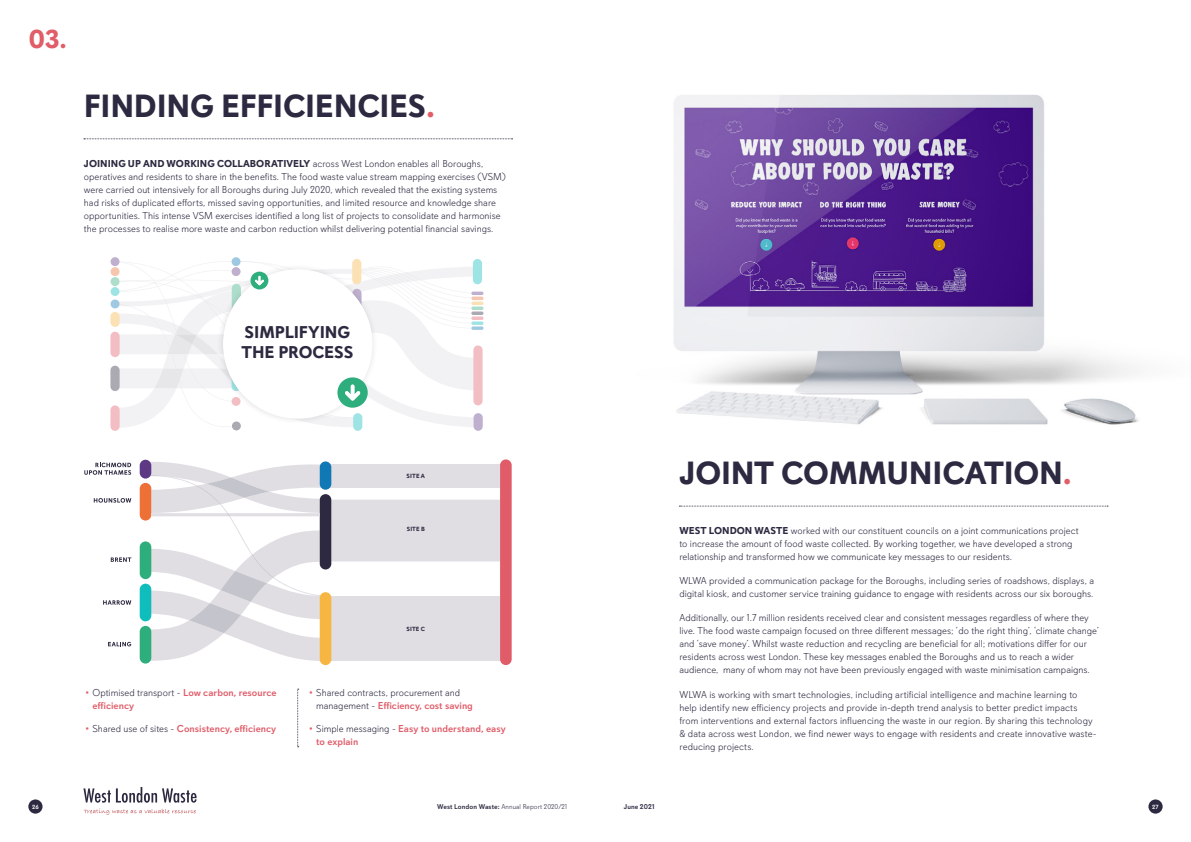
<style>
.page{position:relative;width:1191px;height:842px;background:#fff}
.page>*{position:absolute;margin:0;border:0;box-sizing:border-box;transform-origin:0 0}
.t1{font:700 32px "Davis Sans";letter-spacing:-.01em;color:#2d2940}
.t2{font:700 26px "Davis Sans";color:#e15d68}
.t3{font:700 17px/20px "Davis Sans";letter-spacing:-.005em;color:#2d2940}
.t4{font:300 10px/13px "Davis Sans";color:#2d2940}
.t5{font:500 10px/13px "Davis Sans";letter-spacing:.005em;color:#e05c69}
.t6{font:300 7px "Davis Sans";letter-spacing:.01em;color:#2d2940}
.t7{font:500 7px "Davis Sans";letter-spacing:.01em;color:#2d2940}
.t8{font:700 6px "Davis Sans";letter-spacing:.02em;color:#2d2940}
.t9{font:500 6px "Davis Sans";color:#fff}
.s1{color:#e15d68}
.s2{font-weight:700}
.s3{font-weight:700;color:#e15d68}
.s4{font-weight:300;color:#2d2940}
.s5{font-weight:500;color:#e05c69}
.s6{font-weight:500}
</style>
<div class="page">
<svg style="left:84px;top:139px;width:428px;height:1px"></svg>
<svg style="left:679px;top:506px;width:429px;height:1px"></svg>
<img style="left:674px;top:95px;width:465px;height:330px">
<div style="left:500px;top:459px;width:11px;height:206px;background:#e05c69;border-radius:6px"></div>
<div style="left:140px;top:483px;width:11px;height:37px;background:#ed7036;border-radius:6px"></div>
<div style="left:140px;top:541px;width:11px;height:38px;background:#2ead7d;border-radius:6px"></div>
<div style="left:140px;top:626px;width:11px;height:37px;background:#2ead7d;border-radius:6px"></div>
<div style="left:140px;top:584px;width:11px;height:37px;background:#0fbdbd;border-radius:6px"></div>
<svg style="left:145px;top:462px;width:356px;height:199px"></svg>
<div style="left:140px;top:460px;width:11px;height:19px;background:#5c3885;border-radius:6px"></div>
<div style="left:320px;top:592px;width:11px;height:73px;background:#f7b542;border-radius:6px"></div>
<svg style="left:84px;top:463px;width:47px;height:12px"></svg>
<svg style="left:94px;top:498px;width:37px;height:5px"></svg>
<svg style="left:111px;top:557px;width:20px;height:5px"></svg>
<svg style="left:103px;top:600px;width:28px;height:5px"></svg>
<svg style="left:108px;top:642px;width:23px;height:4px"></svg>
<svg style="left:297px;top:689px;width:2px;height:58px"></svg>
<svg style="left:473px;top:259px;width:9px;height:25px"></svg>
<svg style="left:353px;top:413px;width:9px;height:18px"></svg>
<svg style="left:473px;top:413px;width:10px;height:18px"></svg>
<div style="left:111px;top:257px;width:8px;height:9px;background:#beb0ce;border-radius:50%"></div>
<div style="left:232px;top:257px;width:8px;height:9px;background:#9fc9e1;border-radius:50%"></div>
<div style="left:232px;top:421px;width:9px;height:9px;background:#abaab3;border-radius:50%"></div>
<div style="left:111px;top:267px;width:8px;height:9px;background:#f7c6af;border-radius:50%"></div>
<div style="left:111px;top:277px;width:8px;height:9px;background:#acdecb;border-radius:50%"></div>
<div style="left:111px;top:287px;width:8px;height:9px;background:#9fe4e4;border-radius:50%"></div>
<div style="left:111px;top:299px;width:8px;height:9px;background:#9fc9e1;border-radius:50%"></div>
<div style="left:110px;top:312px;width:10px;height:15px;background:#fbe1b4;border-radius:5px"></div>
<div style="left:110px;top:332px;width:10px;height:25px;background:#f2bec3;border-radius:5px"></div>
<div style="left:110px;top:366px;width:10px;height:25px;background:#abaab3;border-radius:5px"></div>
<div style="left:110px;top:405px;width:10px;height:26px;background:#f2bec3;border-radius:5px"></div>
<svg style="left:352px;top:259px;width:9px;height:25px"></svg>
<svg style="left:115px;top:261px;width:368px;height:167px"></svg>
<div style="left:28px;top:799px;width:15px;height:15px;background:#2d2940;border-radius:50%"></div>
<div style="left:1148px;top:799px;width:14px;height:15px;background:#2d2940;border-radius:50%"></div>
<svg style="left:83px;top:787px;width:113px;height:28px"></svg>
<h2 class="t2" style="left:28px;top:23px;width:40px">03.</h2>
<h1 class="t1" style="left:84px;top:86px;width:352px">FINDING EFFICIENCIES<span class="s1">.</span></h1>
<p class="t4" style="left:84px;top:157px;width:423px"><span class="s2">JOINING UP AND WORKING COLLABORATIVELY</span> across West London enables all Boroughs, operatives and residents to share in the benefits. The food waste value stream mapping exercises (VSM) were carried out intensively for all Boroughs during July 2020, which revealed that the existing systems had risks of duplicated efforts, missed saving opportunities, and limited resource and knowledge share opportunities. This intense VSM exercises identified a long list of projects to consolidate and harmonise the processes to realise more waste and carbon reduction whilst delivering potential financial savings.</p>
<h3 class="t3" style="left:242px;top:322px;width:113px">SIMPLIFYING<br>THE PROCESS</h3>
<p class="t8" style="left:406px;top:472px;width:20px">SITE A</p>
<p class="t8" style="left:407px;top:526px;width:20px">SITE B</p>
<p class="t5" style="left:92px;top:687px;width:185px;text-indent:-7px"><span class="s3">•</span> <span class="s4">Optimised transport -</span> Low carbon, resource efficiency</p>
<p class="t5" style="left:85px;top:722px;width:192px"><span class="s3">•</span> <span class="s4">Shared use of sites -</span> Consistency, efficiency</p>
<p class="t8" style="left:406px;top:625px;width:20px">SITE C</p>
<p class="t4" style="left:316px;top:687px;width:158px;text-indent:-7px"><span class="s3">•</span> Shared contracts, procurement and management - <span class="s5">Efficiency, cost saving</span></p>
<p class="t5" style="left:316px;top:722px;width:191px;text-indent:-7px"><span class="s3">•</span> <span class="s4">Simple messaging -</span> Easy to understand, easy to explain</p>
<h1 class="t1" style="left:679px;top:454px;width:393px">JOINT COMMUNICATION<span class="s1">.</span></h1>
<p class="t4" style="left:679px;top:524px;width:401px"><span class="s2">WEST LONDON WASTE</span> worked with our constituent councils on a joint communications project to increase the amount of food waste collected. By working together, we have developed a strong relationship and transformed how we communicate key messages to our residents.</p>
<p class="t4" style="left:679px;top:574px;width:416px">WLWA provided a communication package for the Boroughs, including series of roadshows, displays, a digital kiosk, and customer service training guidance to engage with residents across our six boroughs.</p>
<p class="t4" style="left:679px;top:612px;width:421px">Additionally, our 1.7 million residents received clear and consistent messages regardless of where they live. The food waste campaign focused on three different messages; ‘do the right thing’, ‘climate change’ and ‘save money’. Whilst waste reduction and recycling are beneficial for all; motivations differ for our residents across west London. These key messages enabled the Boroughs and us to reach a wider audience, many of whom may not have been previously engaged with waste minimisation campaigns.</p>
<p class="t4" style="left:679px;top:688px;width:418px">WLWA is working with smart technologies, including artificial intelligence and machine learning to help identify new efficiency projects and provide in-depth trend analysis to better predict impacts from interventions and external factors influencing the waste in our region. By sharing this technology &amp; data across west London, we find newer ways to engage with residents and create innovative waste&shy;reducing projects.</p>
<p class="t9" style="left:32px;top:803px;width:8px">26</p>
<p class="t6" style="left:437px;top:803px;width:131px"><span class="s6">West London Waste:</span> Annual Report 2020/21</p>
<p class="t7" style="left:624px;top:802px;width:32px">June 2021</p>
<p class="t9" style="left:1152px;top:803px;width:8px">27</p>
</div>
